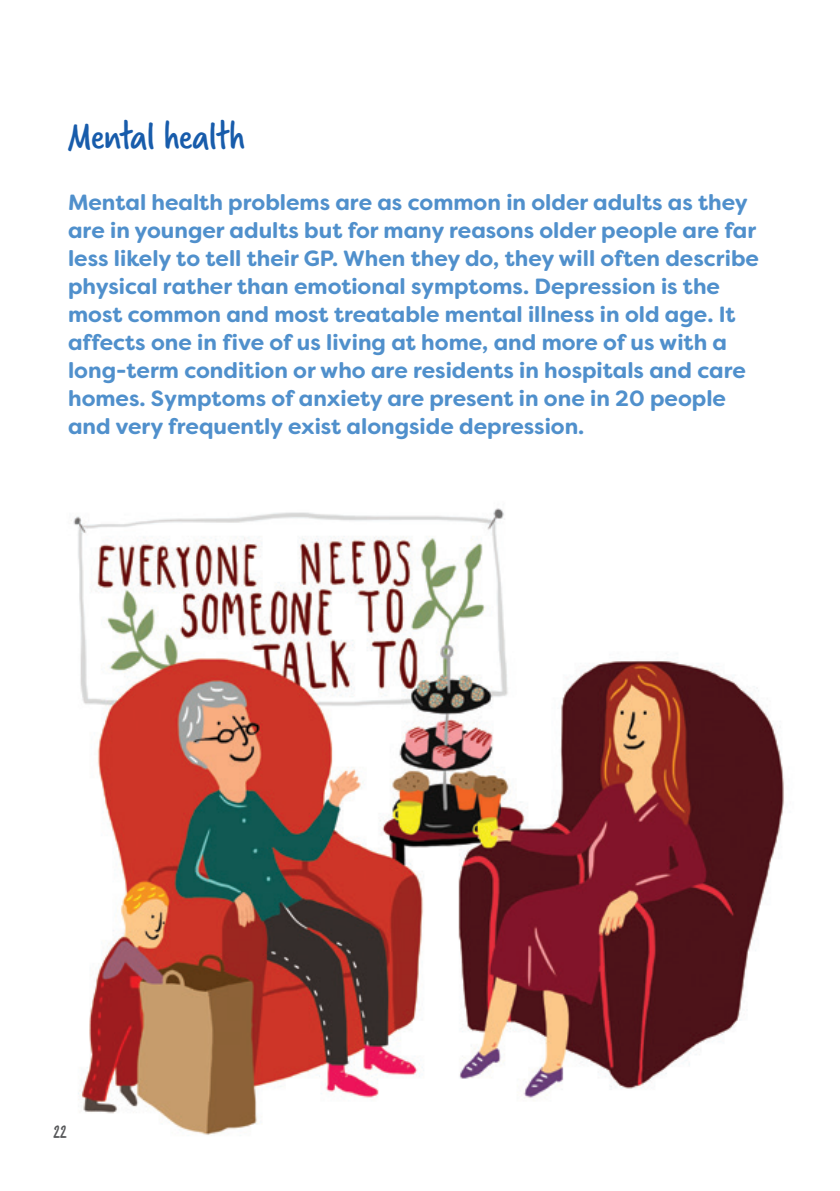
<style>
.page{position:relative;width:840px;height:1191px;background:#fff}
.page>*{position:absolute;margin:0;border:0;box-sizing:border-box;transform-origin:0 0}
.t1{font:42px "Verveine";letter-spacing:-.02em;color:#185cab}
.t2{font:700 22px/28px "Filson Soft";color:#5090cc}
.t3{font:20px "Verveine";color:#57585a}
</style>
<div class="page">
<img style="left:71px;top:508px;width:713px;height:628px">
<p class="t1" style="left:68px;top:107px;width:178px">Mental health</p>
<p class="t2" style="left:68px;top:188px;width:692px">Mental health problems are as common in older adults as they are in younger adults but for many reasons older people are far less likely to tell their GP. When they do, they will often describe physical rather than emotional symptoms. Depression is the most common and most treatable mental illness in old age. It affects one in five of us living at home, and more of us with a long-term condition or who are residents in hospitals and care homes. Symptoms of anxiety are present in one in 20 people and very frequently exist alongside depression.</p>
<p class="t3" style="left:53px;top:1117px;width:15px">22</p>
</div>
